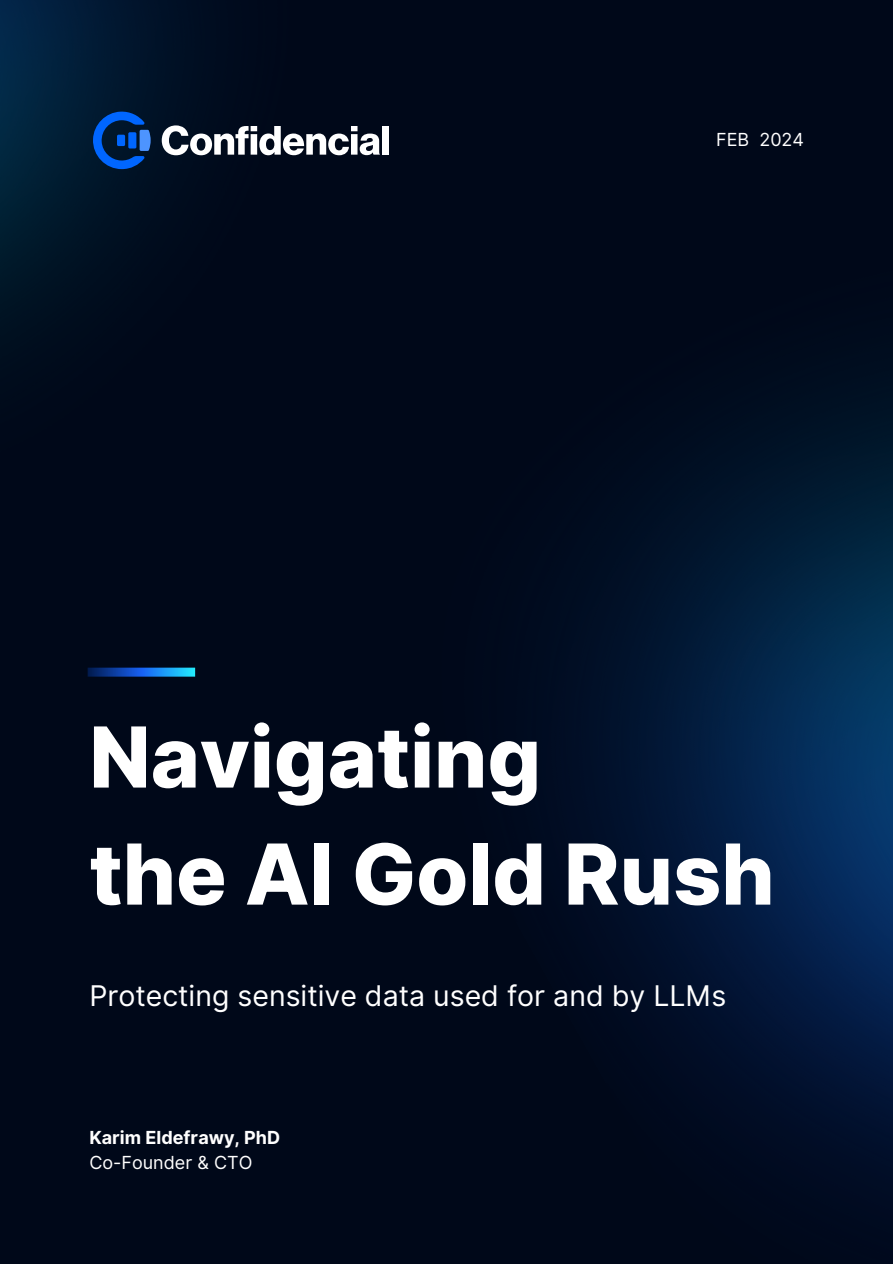
<style>
.page{position:relative;width:893px;height:1264px;background:#fff}
.page>*{position:absolute;margin:0;border:0;box-sizing:border-box;transform-origin:0 0}
.t1{font:800 84px/117px "Inter";color:#fff}
.t2{font:28.5px "Inter";color:#fff}
.t3{font:18px "Inter";color:#fff}
.t4{font:700 18px "Inter";color:#fff}
</style>
<div class="page">
<div style="left:0;top:0;width:892px;height:1263px;background:#000819"></div>
<img style="left:555px;top:392px;width:337px;height:810px">
<img style="left:0;top:0;width:296px;height:321px">
<svg style="left:92px;top:111px;width:59px;height:58px"></svg>
<svg style="left:162px;top:125px;width:218px;height:30px"></svg>
<div style="left:382px;top:126px;width:7px;height:29px;background:#fff"></div>
<svg style="left:88px;top:667px;width:107px;height:9px"></svg>
<p class="t3" style="left:716px;top:129px;width:89px">FEB 2024</p>
<p class="t1" style="left:89px;top:698px;width:686px">Navigating<br>the AI Gold Rush</p>
<p class="t2" style="left:89px;top:978px;width:638px">Protecting sensitive data used for and by LLMs</p>
<h3 class="t4" style="left:89px;top:1127px;width:192px">Karim Eldefrawy, PhD</h3>
<h1 class="t3" style="left:89px;top:1151px;width:164px">Co-Founder &amp; CTO</h1>
</div>
